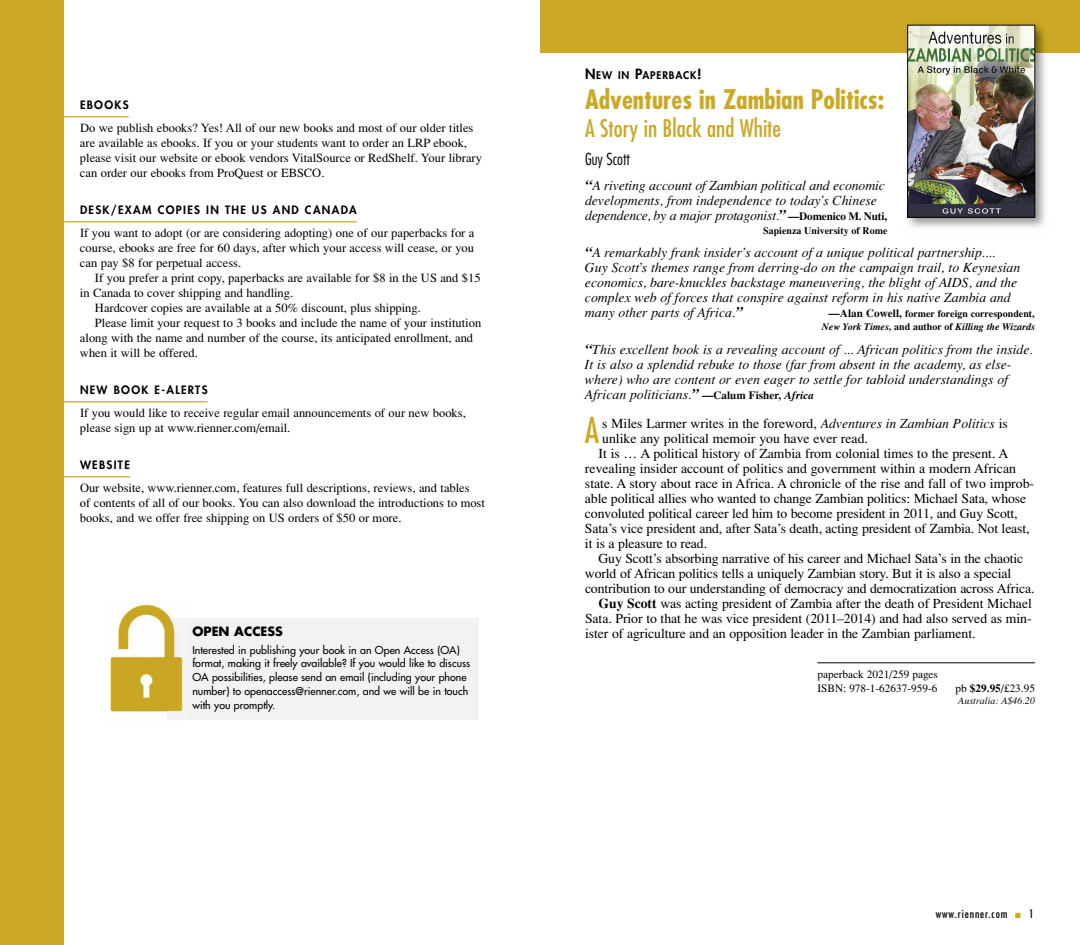
<style>
.page{position:relative;width:1080px;height:945px;background:#fff}
.page>*{position:absolute;margin:0;border:0;box-sizing:border-box;transform-origin:0 0}
.t1{font:condensed 34.88px "Futura";color:#cba826}
.t2{font:700 condensed 26.25px "Futura";color:#cba826}
.t3{font:condensed 23.75px "Futura";color:#cba826}
.t4{font:300 condensed 16.25px "Futura";color:#000}
.t5{font:13.75px "Times";letter-spacing:-.005em;color:#000}
.t6{font:italic 13.75px/15px "Times";color:#000}
.t7{font:12.5px/15px "Times";color:#000}
.t8{font:700 12.5px "Futura";color:#000}
.t9{font:11.25px/13.8px "Times";color:#000}
.t10{font:800 11.25px "Futura";letter-spacing:.115em;color:#000}
.t11{font:condensed 11.25px "Futura";letter-spacing:.08em;color:#000}
.t12{font:10.62px/13.8px "Futura";color:#000}
.t13{font:800 10.25px "Futura";letter-spacing:.075em;color:#000}
.t14{font:700 10px/13.1px "Times";color:#000;text-align:right}
.t15{font:italic 10px "Times";color:#000}
.s1{font-size:13.75px}
.s2{font-weight:700;font-size:15px}
.s3{font-weight:700;font-style:normal;font-size:11.25px}
.s4{font-size:11.25px}
.s5{font-style:italic}
.s6{font-weight:700;font-size:11.25px}
.s7{font-weight:700}
.s8{color:#cba826}
</style>
<div class="page">
<div style="left:540px;top:0;width:540px;height:52px;background:#cba826"></div>
<hr style="left:818px;top:662px;width:217px;height:1px;background:#000">
<img style="left:902px;top:24px;width:149px;height:204px">
<img style="left:910px;top:27px;width:123px;height:189px">
<div style="left:908px;top:25px;width:127px;height:193px;border:1px solid #000"></div>
<div style="left:0;top:0;width:64px;height:945px;background:#cba826"></div>
<hr style="left:62px;top:116px;width:67px;height:1px;background:#cba826">
<hr style="left:62px;top:221px;width:295px;height:1px;background:#cba826">
<hr style="left:62px;top:401px;width:146px;height:1px;background:#cba826">
<hr style="left:62px;top:476px;width:68px;height:1px;background:#cba826">
<div style="left:167px;top:618px;width:311px;height:102px;background:#f2f2f2"></div>
<img style="left:109px;top:604px;width:63px;height:108px">
<img style="left:167px;top:618px;width:17px;height:94px">
<p class="t10" style="left:80px;top:100px;width:50px">EBOOKS</p>
<p class="t7" style="left:80px;top:120px;width:403px">Do we publish ebooks? Yes! All of our new books and most of our older titles are available as ebooks. If you or your students want to order an LRP ebook, please visit our website or ebook vendors VitalSource or RedShelf. Your library can order our ebooks from ProQuest or EBSCO.</p>
<p class="t10" style="left:80px;top:205px;width:278px">DESK/EXAM COPIES IN THE US AND CANADA</p>
<p class="t7" style="left:80px;top:225px;width:396px;text-align:justify">If you want to adopt (or are considering adopting) one of our paperbacks for a course, ebooks are free for 60 days, after which your access will cease, or you can pay $8 for perpetual access.</p>
<p class="t7" style="left:95px;top:270px;width:387px">If you prefer a print copy, paperbacks are available for $8 in the US and $15</p>
<p class="t7" style="left:80px;top:285px;width:215px">in Canada to cover shipping and handling.</p>
<p class="t7" style="left:95px;top:300px;width:327px">Hardcover copies are available at a 50% discount, plus shipping.</p>
<p class="t7" style="left:95px;top:315px;width:388px">Please limit your request to 3 books and include the name of your institution</p>
<p class="t7" style="left:80px;top:330px;width:395px">along with the name and number of the course, its anticipated enrollment, and</p>
<p class="t7" style="left:80px;top:345px;width:119px">when it will be offered.</p>
<p class="t10" style="left:80px;top:385px;width:129px">NEW BOOK E-ALERTS</p>
<p class="t7" style="left:80px;top:405px;width:387px">If you would like to receive regular email announcements of our new books, please sign up at www.rienner.com/email.</p>
<p class="t10" style="left:80px;top:460px;width:51px">WEBSITE</p>
<p class="t7" style="left:80px;top:480px;width:406px">Our website, www.rienner.com, features full descriptions, reviews, and tables<br>of contents of all of our books. You can also download the introductions to most books, and we offer free shipping on US orders of $50 or more.</p>
<p class="t8" style="left:192px;top:626px;width:92px">OPEN ACCESS</p>
<p class="t12" style="left:192px;top:644px;width:279px">Interested in publishing your book in an Open Access (OA) format, making it freely available? If you would like to discuss OA possibilities, please send an email (including your phone number) to openaccess@rienner.com, and we will be in touch with you promptly.</p>
<p class="t13" style="left:585px;top:70px;width:118px"><span class="s1">N</span>EW IN <span class="s1">P</span>APERBACK<span class="s1">!</span></p>
<h2 class="t2" style="left:585px;top:88px;width:301px">Adventures in Zambian Politics:</h2>
<h3 class="t3" style="left:585px;top:117px;width:198px">A Story in Black and White</h3>
<h3 class="t4" style="left:585px;top:152px;width:46px">Guy Scott</h3>
<p class="t6" style="left:585px;top:178px;width:304px"><span class="s2">“</span>A riveting account of Zambian political and economic developments, from independence to today’s Chinese dependence, by a major protagonist.<span class="s2">”</span> <span class="s3">—Domenico M. Nuti,</span></p>
<p class="t14" style="left:763px;top:224px;width:126px">Sapienza University of Rome</p>
<p class="t6" style="left:585px;top:245px;width:437px"><span class="s2">“</span>A remarkably frank insider’s account of a unique political partnership....<br>Guy Scott’s themes range from derring-do on the campaign trail, to Keynesian economics, bare-knuckles backstage maneuvering, the blight of AIDS, and the complex web of forces that conspire against reform in his native Zambia and many other parts of Africa.<span class="s2">”</span></p>
<p class="t14" style="left:822px;top:307px;width:215px"><span class="s4">—Alan Cowell,</span> former foreign correspondent,<br><span class="s5">New York Times</span>, and author of <span class="s5">Killing the Wizards</span></p>
<p class="t6" style="left:585px;top:342px;width:449px"><span class="s2">“</span>This excellent book is a revealing account of ... African politics from the inside.<br>It is also a splendid rebuke to those (far from absent in the academy, as else&shy;where) who are content or even eager to settle for tabloid understandings of African politicians.<span class="s2">”</span> <span class="s3">—Calum Fisher,</span> <span class="s6">Africa</span></p>
<h1 class="t1" style="left:585px;top:414px;width:16px">A</h1>
<p class="t5" style="left:602px;top:415px;width:407px">s Miles Larmer writes in the foreword, <span class="s5">Adventures in Zambian Politics</span> is</p>
<p class="t5" style="left:602px;top:430px;width:267px">unlike any political memoir you have ever read.</p>
<p class="t5" style="left:598px;top:445px;width:411px">It is … A political history of Zambia from colonial times to the present. A</p>
<p class="t5" style="left:585px;top:460px;width:433px">revealing insider account of politics and government within a modern African</p>
<p class="t5" style="left:585px;top:475px;width:451px">state. A story about race in Africa. A chronicle of the rise and fall of two improb-</p>
<p class="t5" style="left:585px;top:490px;width:443px">able political allies who wanted to change Zambian politics: Michael Sata, whose</p>
<p class="t5" style="left:585px;top:505px;width:434px">convoluted political career led him to become president in 2011, and Guy Scott,</p>
<p class="t5" style="left:585px;top:520px;width:446px">Sata’s vice president and, after Sata’s death, acting president of Zambia. Not least,</p>
<p class="t5" style="left:585px;top:535px;width:124px">it is a pleasure to read.</p>
<p class="t5" style="left:598px;top:550px;width:426px">Guy Scott’s absorbing narrative of his career and Michael Sata’s in the chaotic</p>
<p class="t5" style="left:585px;top:565px;width:428px">world of African politics tells a uniquely Zambian story. But it is also a special</p>
<p class="t5" style="left:585px;top:580px;width:451px">contribution to our understanding of democracy and democratization across Africa.</p>
<p class="t5" style="left:599px;top:595px;width:435px"><span class="s7">Guy Scott</span> was acting president of Zambia after the death of President Michael</p>
<p class="t5" style="left:585px;top:610px;width:448px">Sata. Prior to that he was vice president (2011–2014) and had also served as min-</p>
<p class="t5" style="left:585px;top:625px;width:392px">ister of agriculture and an opposition leader in the Zambian parliament.</p>
<p class="t9" style="left:818px;top:667px;width:122px">paperback 2021/259 pages<br>ISBN: 978-1-62637-959-6</p>
<p class="t9" style="left:956px;top:681px;width:81px">pb <span class="s7">$29.95</span>/£23.95</p>
<p class="t15" style="left:958px;top:695px;width:78px">Australia: A$46.20</p>
<p class="t11" style="left:936px;top:909px;width:100px">www.rienner.com <span class="s8">■</span> 1</p>
</div>
